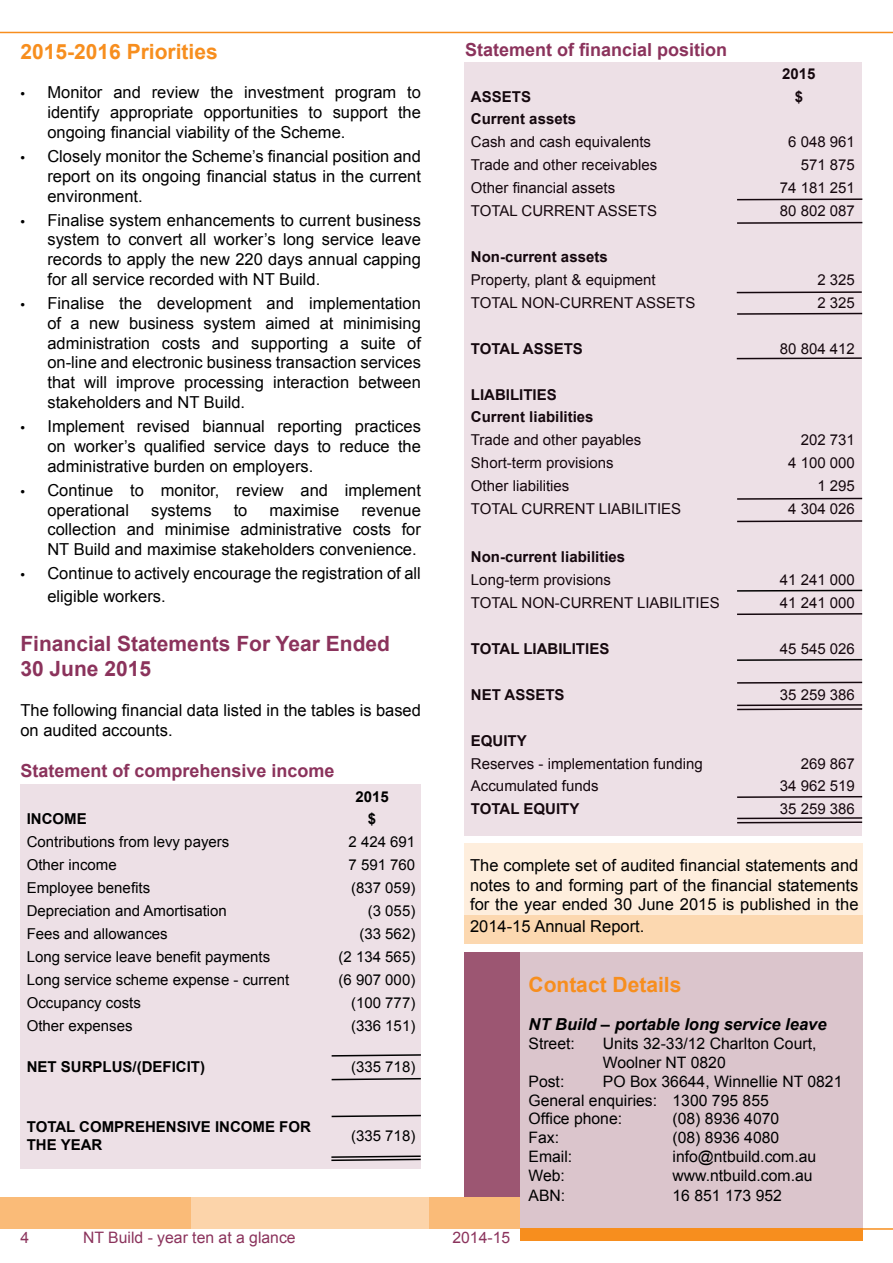
<style>
.page{position:relative;width:893px;height:1263px;background:#fff}
.page>*{position:absolute;margin:0;border:0;box-sizing:border-box;transform-origin:0 0}
.t1{font:700 21px/25.2px "Arial";color:#8b335c}
.t2{font:700 21px "Arial";color:#f78e1e}
.t3{font:700 18px "Arial";color:#8b335c}
.t4{font:16.5px/19.8px "Arial";color:#000;text-align:justify}
.t5{font:italic 700 16.5px "Arial";color:#000}
.t6{font:15.75px/18.9px "Arial";color:#000}
.t7{font:15.75px "Arial";color:#8b335c}
.t8{font:15px "Arial";color:#000}
.t9{font:700 15px/18px "Arial";color:#000}
.s1{font-family:"Myriad Pro"}
</style>
<div class="page">
<div style="left:20px;top:785px;width:401px;height:384px;background:#ede0e6"></div>
<hr style="left:0;top:32px;width:893px;height:1px;background:#f78e1e">
<hr style="left:862px;top:1228px;width:31px;height:2px;background:#f78e1e">
<div style="left:0;top:1197px;width:520px;height:31px;background:#fabb78"></div>
<div style="left:191px;top:1197px;width:238px;height:31px;background:#fcd4aa"></div>
<div style="left:520px;top:1228px;width:342px;height:13px;background:#f78e1e"></div>
<div style="left:520px;top:952px;width:342px;height:276px;background:#dbc5cc"></div>
<div style="left:464px;top:952px;width:56px;height:245px;background:#9c5672"></div>
<div style="left:464px;top:843px;width:398px;height:79px;background:#feeedd"></div>
<div style="left:464px;top:915px;width:398px;height:29px;background:#fcd8b0"></div>
<svg style="left:331px;top:1114px;width:90px;height:4px"></svg>
<div style="left:464px;top:62px;width:398px;height:773px;background:#ede0e6"></div>
<svg style="left:737px;top:589px;width:126px;height:3px"></svg>
<svg style="left:737px;top:658px;width:126px;height:3px"></svg>
<svg style="left:331px;top:1054px;width:90px;height:3px"></svg>
<svg style="left:331px;top:1077px;width:90px;height:4px"></svg>
<svg style="left:331px;top:1155px;width:90px;height:7px"></svg>
<p class="t2" style="left:20px;top:37px;width:199px">2015-2016 Priorities</p>
<p class="t4" style="left:47px;top:83px;width:375px;text-indent:-27px"><span class="s1">•</span> Monitor and review the investment program to identify appropriate opportunities to support the ongoing financial viability of the Scheme.</p>
<p class="t4" style="left:47px;top:146px;width:375px;text-indent:-27px"><span class="s1">•</span> Closely monitor the Scheme’s financial position and report on its ongoing financial status in the current environment.</p>
<p class="t4" style="left:47px;top:210px;width:375px;text-indent:-27px"><span class="s1">•</span> Finalise system enhancements to current business system to convert all worker’s long service leave records to apply the new 220 days annual capping for all service recorded with NT Build.</p>
<p class="t4" style="left:47px;top:294px;width:375px;text-indent:-27px"><span class="s1">•</span> Finalise the development and implementation of a new business system aimed at minimising administration costs and supporting a suite of on-line and electronic business transaction services that will improve processing interaction between stakeholders and NT Build.</p>
<p class="t4" style="left:47px;top:417px;width:375px;text-indent:-27px"><span class="s1">•</span> Implement revised biannual reporting practices on worker’s qualified service days to reduce the administrative burden on employers.</p>
<p class="t4" style="left:47px;top:480px;width:375px;text-indent:-27px"><span class="s1">•</span> Continue to monitor, review and implement operational</p>
<p class="t4" style="left:151px;top:500px;width:62px">systems</p>
<p class="t4" style="left:234px;top:500px;width:15px">to</p>
<p class="t4" style="left:270px;top:500px;width:71px">maximise</p>
<p class="t4" style="left:47px;top:500px;width:375px;text-indent:314px">revenue collection and minimise administrative costs for NT Build and maximise stakeholders convenience.</p>
<p class="t4" style="left:47px;top:562px;width:375px;line-height:22.5px;text-indent:-27px"><span class="s1">•</span> Continue to actively encourage the registration of all eligible workers.</p>
<p class="t1" style="left:20px;top:632px;width:371px">Financial Statements For Year Ended<br>30 June 2015</p>
<p class="t4" style="left:20px;top:700px;width:402px">The following financial data listed in the tables is based on audited accounts.</p>
<p class="t3" style="left:20px;top:759px;width:316px">Statement of comprehensive income</p>
<p class="t9" style="left:355px;top:788px;width:35px">2015</p>
<p class="t9" style="left:27px;top:811px;width:61px">INCOME</p>
<p class="t9" style="left:368px;top:811px;width:10px">$</p>
<p class="t8" style="left:27px;top:832px;width:204px">Contributions from levy payers</p>
<p class="t8" style="left:349px;top:832px;width:68px">2 424 691</p>
<p class="t8" style="left:27px;top:855px;width:92px">Other income</p>
<p class="t8" style="left:349px;top:855px;width:68px">7 591 760</p>
<p class="t8" style="left:27px;top:878px;width:125px">Employee benefits</p>
<p class="t8" style="left:351px;top:878px;width:66px">(837 059)</p>
<p class="t8" style="left:27px;top:901px;width:202px">Depreciation and Amortisation</p>
<p class="t8" style="left:368px;top:901px;width:49px">(3 055)</p>
<p class="t8" style="left:27px;top:924px;width:142px">Fees and allowances</p>
<p class="t8" style="left:359px;top:924px;width:57px">(33 562)</p>
<p class="t8" style="left:27px;top:947px;width:245px">Long service leave benefit payments</p>
<p class="t8" style="left:339px;top:947px;width:78px">(2 134 565)</p>
<p class="t8" style="left:27px;top:970px;width:264px">Long service scheme expense - current</p>
<p class="t8" style="left:339px;top:970px;width:78px">(6 907 000)</p>
<p class="t8" style="left:27px;top:993px;width:116px">Occupancy costs</p>
<p class="t8" style="left:351px;top:993px;width:66px">(100 777)</p>
<p class="t8" style="left:27px;top:1016px;width:107px">Other expenses</p>
<p class="t8" style="left:351px;top:1016px;width:66px">(336 151)</p>
<p class="t9" style="left:27px;top:1058px;width:180px">NET SURPLUS/(DEFICIT)</p>
<p class="t8" style="left:351px;top:1057px;width:66px">(335 718)</p>
<p class="t9" style="left:27px;top:1118px;width:286px">TOTAL COMPREHENSIVE INCOME FOR<br>THE YEAR</p>
<p class="t8" style="left:351px;top:1126px;width:66px">(335 718)</p>
<p class="t3" style="left:465px;top:38px;width:264px">Statement of financial position</p>
<p class="t9" style="left:782px;top:65px;width:35px">2015</p>
<p class="t9" style="left:471px;top:88px;width:62px">ASSETS</p>
<p class="t9" style="left:795px;top:88px;width:10px">$</p>
<p class="t9" style="left:471px;top:111px;width:107px">Current assets</p>
<p class="t8" style="left:471px;top:132px;width:182px">Cash and cash equivalents</p>
<p class="t8" style="left:788px;top:132px;width:68px">6 048 961</p>
<p class="t8" style="left:471px;top:155px;width:188px">Trade and other receivables</p>
<p class="t8" style="left:801px;top:155px;width:56px">571 875</p>
<p class="t8" style="left:471px;top:178px;width:146px">Other financial assets</p>
<p class="t8" style="left:780px;top:178px;width:77px">74 181 251</p>
<p class="t8" style="left:471px;top:201px;width:188px">TOTAL CURRENT ASSETS</p>
<p class="t8" style="left:780px;top:201px;width:77px">80 802 087</p>
<p class="t9" style="left:471px;top:248px;width:138px">Non-current assets</p>
<p class="t8" style="left:471px;top:270px;width:186px">Property, plant &amp; equipment</p>
<p class="t8" style="left:817px;top:270px;width:39px">2 325</p>
<p class="t8" style="left:471px;top:293px;width:226px">TOTAL NON-CURRENT ASSETS</p>
<p class="t8" style="left:817px;top:293px;width:39px">2 325</p>
<p class="t9" style="left:471px;top:340px;width:113px">TOTAL ASSETS</p>
<p class="t8" style="left:780px;top:339px;width:77px">80 804 412</p>
<p class="t9" style="left:471px;top:383px;width:124px;line-height:23px">LIABILITIES<br>Current liabilities</p>
<p class="t8" style="left:471px;top:430px;width:172px">Trade and other payables</p>
<p class="t8" style="left:801px;top:430px;width:56px">202 731</p>
<p class="t8" style="left:471px;top:453px;width:144px">Short-term provisions</p>
<p class="t8" style="left:788px;top:453px;width:68px">4 100 000</p>
<p class="t8" style="left:471px;top:476px;width:100px">Other liabilities</p>
<p class="t8" style="left:817px;top:476px;width:39px">1 295</p>
<p class="t8" style="left:471px;top:499px;width:212px">TOTAL CURRENT LIABILITIES</p>
<p class="t8" style="left:788px;top:499px;width:68px">4 304 026</p>
<p class="t9" style="left:471px;top:548px;width:156px">Non-current liabilities</p>
<p class="t8" style="left:471px;top:570px;width:142px">Long-term provisions</p>
<p class="t8" style="left:780px;top:570px;width:77px">41 241 000</p>
<p class="t8" style="left:471px;top:593px;width:250px">TOTAL NON-CURRENT LIABILITIES</p>
<p class="t8" style="left:780px;top:593px;width:77px">41 241 000</p>
<p class="t9" style="left:471px;top:640px;width:140px">TOTAL LIABILITIES</p>
<p class="t8" style="left:780px;top:639px;width:77px">45 545 026</p>
<p class="t9" style="left:471px;top:686px;width:95px">NET ASSETS</p>
<p class="t8" style="left:780px;top:685px;width:77px">35 259 386</p>
<p class="t9" style="left:471px;top:732px;width:57px">EQUITY</p>
<p class="t8" style="left:471px;top:753px;width:233px">Reserves - implementation funding</p>
<p class="t8" style="left:801px;top:753px;width:56px">269 867</p>
<p class="t8" style="left:471px;top:776px;width:129px">Accumulated funds</p>
<p class="t8" style="left:780px;top:776px;width:77px">34 962 519</p>
<p class="t9" style="left:471px;top:800px;width:110px">TOTAL EQUITY</p>
<p class="t8" style="left:780px;top:799px;width:77px">35 259 386</p>
<p class="t4" style="left:470px;top:855px;width:390px">The complete set of audited financial statements and notes to and forming part of the financial statements for the year ended 30 June 2015 is published in the</p>
<p class="t4" style="left:470px;top:916px;width:176px">2014-15 Annual Report.</p>
<p class="t2" style="left:528px;top:971px;width:154px">Contact Details</p>
<p class="t5" style="left:528px;top:1013px;width:300px">NT Build – portable long service leave</p>
<p class="t6" style="left:528px;top:1034px;width:48px">Street:</p>
<p class="t6" style="left:603px;top:1034px;width:215px">Units 32-33/12 Charlton Court,<br>Woolner NT 0820</p>
<p class="t6" style="left:528px;top:1072px;width:37px">Post:</p>
<p class="t6" style="left:528px;top:1072px;width:315px;text-indent:74px">PO Box 36644, Winnellie NT 0821<br>General enquiries: 1300 795 855<br>Office phone:</p>
<p class="t6" style="left:672px;top:1109px;width:108px">(08) 8936 4070</p>
<p class="t6" style="left:528px;top:1128px;width:32px">Fax:</p>
<p class="t6" style="left:672px;top:1128px;width:108px">(08) 8936 4080</p>
<p class="t6" style="left:528px;top:1147px;width:45px">Email:</p>
<p class="t6" style="left:672px;top:1147px;width:145px">info@ntbuild.com.au</p>
<p class="t6" style="left:528px;top:1166px;width:38px">Web:</p>
<p class="t6" style="left:672px;top:1166px;width:142px">www.ntbuild.com.au</p>
<p class="t6" style="left:528px;top:1186px;width:38px">ABN:</p>
<p class="t6" style="left:672px;top:1186px;width:111px">16 851 173 952</p>
<p class="t7" style="left:20px;top:1227px;width:10px">4</p>
<p class="t7" style="left:83px;top:1227px;width:214px">NT Build - year ten at a glance</p>
<p class="t7" style="left:452px;top:1227px;width:59px">2014-15</p>
</div>
